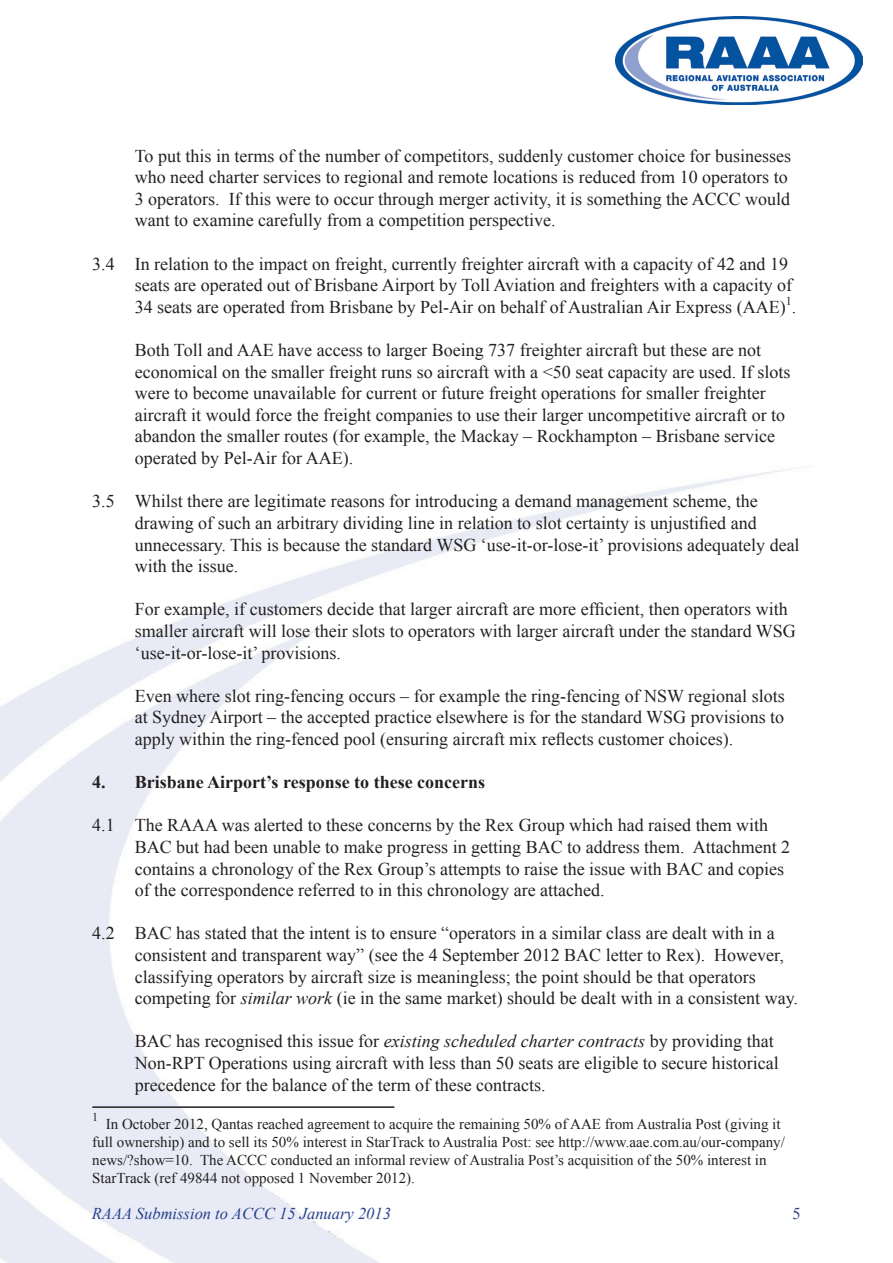
<style>
.page{position:relative;width:893px;height:1263px;background:#fff}
.page>*{position:absolute;margin:0;border:0;box-sizing:border-box;transform-origin:0 0}
.t1{font:18px/21.6px "Times New Roman";color:#231f20}
.t2{font:700 18px "Times New Roman";color:#231f20}
.t3{font:italic 16.5px "Times New Roman";color:#253f8e}
.t4{font:16.5px "Times New Roman";color:#253f8e}
.t5{font:15px/18px "Times New Roman";color:#231f20}
.t6{font:12px "Times New Roman";color:#231f20}
.s1{font-style:italic}
</style>
<div class="page">
<img style="left:616px;top:17px;width:247px;height:88px">
<hr style="left:92px;top:1106px;width:302px;height:2px;background:#231f20">
<p class="t1" style="left:135px;top:145px;width:658px">To put this in terms of the number of competitors, suddenly customer choice for businesses who need charter services to regional and remote locations is reduced from 10 operators to 3 operators. If this were to occur through merger activity, it is something the ACCC would want to examine carefully from a competition perspective.</p>
<p class="t1" style="left:135px;top:253px;width:663px;text-indent:-43px">3.4 In relation to the impact on freight, currently freighter aircraft with a capacity of 42 and 19 seats are operated out of Brisbane Airport by Toll Aviation and freighters with a capacity of<br>34 seats are operated from Brisbane by Pel-Air on behalf of Australian Air Express (AAE)<sup>1</sup>.</p>
<p class="t1" style="left:135px;top:339px;width:657px">Both Toll and AAE have access to larger Boeing 737 freighter aircraft but these are not economical on the smaller freight runs so aircraft with a &lt;50 seat capacity are used. If slots were to become unavailable for current or future freight operations for smaller freighter aircraft it would force the freight companies to use their larger uncompetitive aircraft or to abandon the smaller routes (for example, the Mackay – Rockhampton – Brisbane service operated by Pel-Air for AAE).</p>
<p class="t1" style="left:135px;top:490px;width:666px;text-indent:-43px">3.5 Whilst there are legitimate reasons for introducing a demand management scheme, the drawing of such an arbitrary dividing line in relation to slot certainty is unjustified and unnecessary. This is because the standard WSG ‘use-it-or-lose-it’ provisions adequately deal with the issue.</p>
<p class="t1" style="left:135px;top:598px;width:663px">For example, if customers decide that larger aircraft are more efficient, then operators with smaller aircraft will lose their slots to operators with larger aircraft under the standard WSG ‘use-it-or-lose-it’ provisions.</p>
<p class="t1" style="left:135px;top:685px;width:651px;text-align:justify">Even where slot ring-fencing occurs – for example the ring-fencing of NSW regional slots at Sydney Airport – the accepted practice elsewhere is for the standard WSG provisions to apply within the ring-fenced pool (ensuring aircraft mix reflects customer choices).</p>
<p class="t2" style="left:92px;top:770px;width:394px">4. Brisbane Airport’s response to these concerns</p>
<p class="t1" style="left:135px;top:814px;width:657px;text-indent:-43px">4.1 The RAAA was alerted to these concerns by the Rex Group which had raised them with BAC but had been unable to make progress in getting BAC to address them. Attachment 2 contains a chronology of the Rex Group’s attempts to raise the issue with BAC and copies of the correspondence referred to in this chronology are attached.</p>
<p class="t1" style="left:135px;top:922px;width:665px;text-indent:-43px">4.2 BAC has stated that the intent is to ensure “operators in a similar class are dealt with in a consistent and transparent way” (see the 4 September 2012 BAC letter to Rex). However, classifying operators by aircraft size is meaningless; the point should be that operators competing for <span class="s1">similar work</span> (ie in the same market) should be dealt with in a consistent way.</p>
<p class="t1" style="left:135px;top:1030px;width:646px">BAC has recognised this issue for <span class="s1">existing scheduled charter contracts</span> by providing that<br>Non-RPT Operations using aircraft with less than 50 seats are eligible to secure historical precedence for the balance of the term of these contracts.</p>
<p class="t6" style="left:92px;top:1109px;width:7px">1</p>
<p class="t5" style="left:92px;top:1114px;width:694px;text-indent:14px">In October 2012, Qantas reached agreement to acquire the remaining 50% of AAE from Australia Post (giving it full ownership) and to sell its 50% interest in StarTrack to Australia Post: see http://www.aae.com.au/our-company/ news/?show=10. The ACCC conducted an informal review of Australia Post’s acquisition of the 50% interest in StarTrack (ref 49844 not opposed 1 November 2012).</p>
<p class="t3" style="left:92px;top:1202px;width:301px">RAAA Submission to ACCC 15 January 2013</p>
<p class="t4" style="left:792px;top:1203px;width:10px">5</p>
</div>
